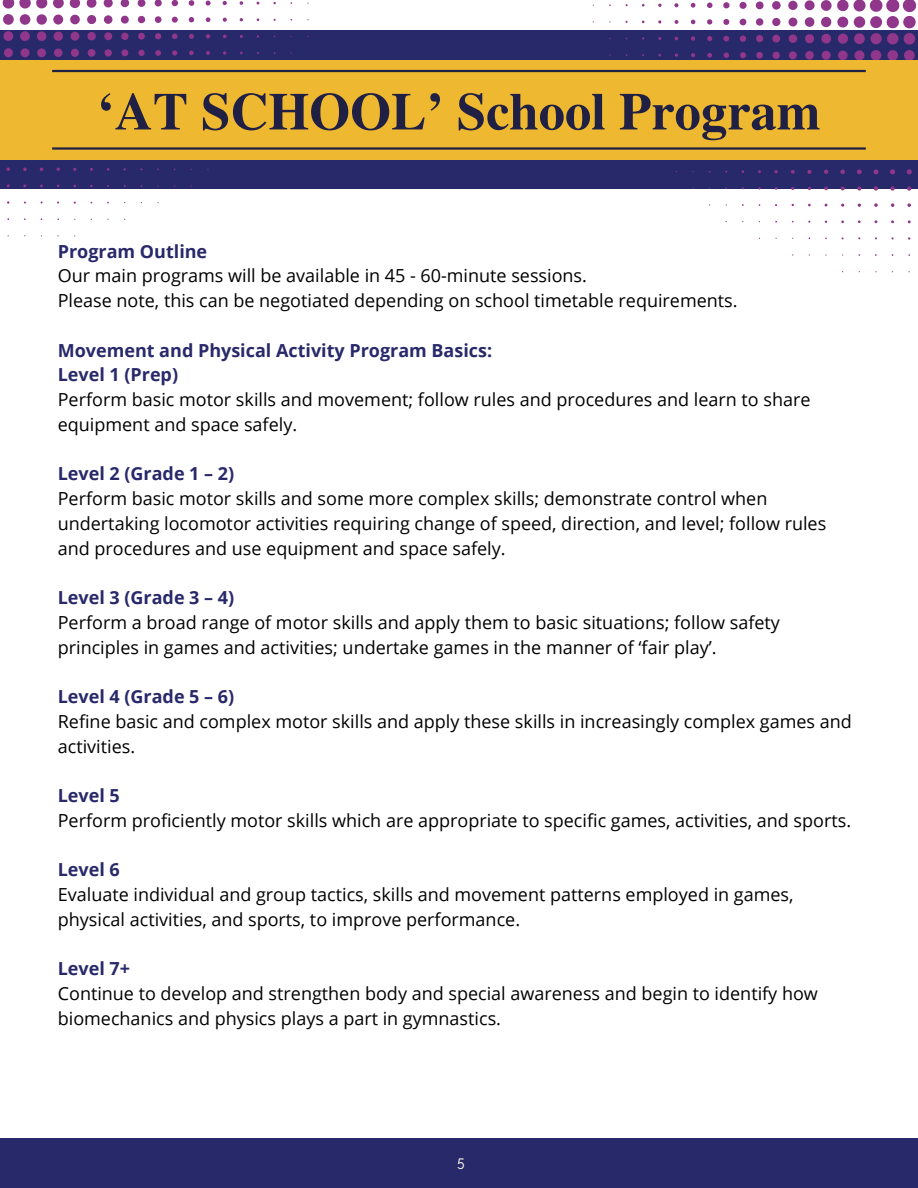
<style>
.page{position:relative;width:918px;height:1188px;background:#fff}
.page>*{position:absolute;margin:0;border:0;box-sizing:border-box;transform-origin:0 0}
.t1{font:700 52.65px "Te X Gyre Termes";color:#202045}
.t2{font:18px/24.8px "Open Sans";color:#000}
.t3{font:700 18px "Open Sans";color:#28296a}
.t4{font:15.15px "MADE Evolve Sans";color:#f4f1e4}
</style>
<div class="page">
<div style="left:0;top:30px;width:918px;height:159px;background:#28296a"></div>
<svg style="left:898px;top:0;width:19px;height:60px"></svg>
<svg style="left:788px;top:1px;width:10px;height:9px"></svg>
<svg style="left:788px;top:18px;width:9px;height:9px"></svg>
<svg style="left:804px;top:0;width:94px;height:60px"></svg>
<svg style="left:772px;top:1px;width:9px;height:9px"></svg>
<svg style="left:788px;top:34px;width:9px;height:9px"></svg>
<svg style="left:772px;top:18px;width:8px;height:8px"></svg>
<svg style="left:789px;top:51px;width:8px;height:8px"></svg>
<svg style="left:772px;top:34px;width:8px;height:9px"></svg>
<svg style="left:756px;top:2px;width:8px;height:7px"></svg>
<svg style="left:756px;top:18px;width:8px;height:8px"></svg>
<svg style="left:773px;top:52px;width:7px;height:7px"></svg>
<svg style="left:756px;top:35px;width:7px;height:7px"></svg>
<svg style="left:740px;top:2px;width:7px;height:7px"></svg>
<svg style="left:740px;top:18px;width:6px;height:7px"></svg>
<svg style="left:756px;top:52px;width:7px;height:7px"></svg>
<svg style="left:740px;top:35px;width:6px;height:7px"></svg>
<svg style="left:723px;top:2px;width:7px;height:6px"></svg>
<svg style="left:723px;top:19px;width:6px;height:6px"></svg>
<svg style="left:740px;top:52px;width:6px;height:7px"></svg>
<svg style="left:723px;top:36px;width:6px;height:5px"></svg>
<svg style="left:707px;top:2px;width:6px;height:6px"></svg>
<svg style="left:724px;top:53px;width:5px;height:5px"></svg>
<svg style="left:707px;top:19px;width:5px;height:6px"></svg>
<svg style="left:907px;top:169px;width:5px;height:5px"></svg>
<svg style="left:707px;top:36px;width:5px;height:5px"></svg>
<svg style="left:890px;top:169px;width:5px;height:5px"></svg>
<svg style="left:874px;top:169px;width:4px;height:5px"></svg>
<svg style="left:691px;top:3px;width:4px;height:5px"></svg>
<svg style="left:857px;top:169px;width:5px;height:5px"></svg>
<svg style="left:707px;top:53px;width:5px;height:5px"></svg>
<svg style="left:691px;top:20px;width:4px;height:4px"></svg>
<svg style="left:840px;top:170px;width:5px;height:4px"></svg>
<svg style="left:824px;top:170px;width:4px;height:4px"></svg>
<svg style="left:874px;top:186px;width:4px;height:5px"></svg>
<svg style="left:890px;top:186px;width:5px;height:5px"></svg>
<svg style="left:691px;top:36px;width:4px;height:5px"></svg>
<svg style="left:907px;top:186px;width:4px;height:5px"></svg>
<svg style="left:691px;top:53px;width:4px;height:4px"></svg>
<svg style="left:807px;top:170px;width:4px;height:4px"></svg>
<svg style="left:674px;top:3px;width:4px;height:4px"></svg>
<svg style="left:857px;top:186px;width:4px;height:5px"></svg>
<svg style="left:674px;top:20px;width:5px;height:4px"></svg>
<svg style="left:841px;top:187px;width:4px;height:3px"></svg>
<svg style="left:791px;top:170px;width:4px;height:4px"></svg>
<svg style="left:874px;top:203px;width:4px;height:4px"></svg>
<svg style="left:824px;top:187px;width:4px;height:3px"></svg>
<svg style="left:907px;top:203px;width:4px;height:4px"></svg>
<svg style="left:891px;top:203px;width:3px;height:4px"></svg>
<svg style="left:675px;top:53px;width:3px;height:4px"></svg>
<svg style="left:658px;top:4px;width:4px;height:3px"></svg>
<svg style="left:658px;top:20px;width:4px;height:4px"></svg>
<svg style="left:3px;top:0;width:44px;height:25px"></svg>
<svg style="left:53px;top:0;width:27px;height:9px"></svg>
<svg style="left:53px;top:15px;width:10px;height:10px"></svg>
<svg style="left:3px;top:31px;width:11px;height:10px"></svg>
<svg style="left:20px;top:31px;width:10px;height:10px"></svg>
<svg style="left:87px;top:0;width:9px;height:8px"></svg>
<svg style="left:70px;top:15px;width:10px;height:10px"></svg>
<svg style="left:37px;top:31px;width:10px;height:10px"></svg>
<svg style="left:54px;top:31px;width:9px;height:10px"></svg>
<svg style="left:103px;top:0;width:10px;height:7px"></svg>
<svg style="left:87px;top:15px;width:10px;height:9px"></svg>
<svg style="left:4px;top:48px;width:9px;height:10px"></svg>
<svg style="left:20px;top:48px;width:10px;height:10px"></svg>
<svg style="left:70px;top:32px;width:9px;height:9px"></svg>
<svg style="left:37px;top:48px;width:9px;height:10px"></svg>
<svg style="left:104px;top:15px;width:9px;height:9px"></svg>
<svg style="left:54px;top:48px;width:9px;height:9px"></svg>
<svg style="left:121px;top:0;width:8px;height:8px"></svg>
<svg style="left:87px;top:32px;width:9px;height:9px"></svg>
<svg style="left:71px;top:49px;width:8px;height:8px"></svg>
<svg style="left:104px;top:32px;width:8px;height:8px"></svg>
<svg style="left:121px;top:16px;width:8px;height:8px"></svg>
<svg style="left:87px;top:49px;width:8px;height:8px"></svg>
<svg style="left:138px;top:0;width:7px;height:7px"></svg>
<svg style="left:121px;top:33px;width:8px;height:7px"></svg>
<svg style="left:138px;top:16px;width:8px;height:7px"></svg>
<svg style="left:105px;top:49px;width:7px;height:8px"></svg>
<svg style="left:155px;top:0;width:7px;height:7px"></svg>
<svg style="left:121px;top:49px;width:8px;height:8px"></svg>
<div style="left:138px;top:33px;width:7px;height:7px;background:#90368b;border-radius:3px"></div>
<svg style="left:155px;top:16px;width:6px;height:7px"></svg>
<svg style="left:172px;top:0;width:6px;height:6px"></svg>
<svg style="left:138px;top:50px;width:7px;height:6px"></svg>
<svg style="left:155px;top:33px;width:6px;height:6px"></svg>
<svg style="left:171px;top:16px;width:7px;height:7px"></svg>
<svg style="left:155px;top:50px;width:6px;height:6px"></svg>
<svg style="left:189px;top:0;width:5px;height:6px"></svg>
<svg style="left:172px;top:34px;width:6px;height:5px"></svg>
<svg style="left:189px;top:17px;width:5px;height:5px"></svg>
<svg style="left:172px;top:50px;width:5px;height:5px"></svg>
<svg style="left:206px;top:1px;width:5px;height:5px"></svg>
<svg style="left:189px;top:34px;width:5px;height:5px"></svg>
<svg style="left:206px;top:17px;width:4px;height:5px"></svg>
<svg style="left:189px;top:51px;width:5px;height:4px"></svg>
<svg style="left:222px;top:1px;width:5px;height:4px"></svg>
<svg style="left:206px;top:34px;width:4px;height:4px"></svg>
<svg style="left:223px;top:18px;width:4px;height:4px"></svg>
<svg style="left:206px;top:51px;width:4px;height:4px"></svg>
<svg style="left:223px;top:34px;width:4px;height:4px"></svg>
<svg style="left:23px;top:167px;width:4px;height:4px"></svg>
<svg style="left:7px;top:167px;width:3px;height:4px"></svg>
<svg style="left:240px;top:1px;width:3px;height:4px"></svg>
<svg style="left:223px;top:51px;width:3px;height:4px"></svg>
<div style="left:0;top:60px;width:918px;height:100px;background:#eeb830"></div>
<hr style="left:52px;top:147px;width:814px;height:3px;background:#202045">
<hr style="left:52px;top:70px;width:814px;height:2px;background:#202045">
<div style="left:0;top:1138px;width:918px;height:50px;background:#28296a"></div>
<p class="t1" style="left:97px;top:71px;width:725px">‘AT SCHOOL’ School Program</p>
<p class="t3" style="left:58px;top:238px;width:151px">Program Outline</p>
<p class="t2" style="left:58px;top:263px;width:531px">Our main programs will be available in 45 - 60-minute sessions.</p>
<h1 class="t2" style="left:58px;top:288px;width:681px">Please note, this can be negotiated depending on school timetable requirements.</h1>
<p class="t3" style="left:58px;top:337px;width:436px">Movement and Physical Activity Program Basics:</p>
<p class="t3" style="left:58px;top:362px;width:122px">Level 1 (Prep)</p>
<p class="t2" style="left:58px;top:387px;width:754px">Perform basic motor skills and movement; follow rules and procedures and learn to share equipment and space safely.</p>
<p class="t3" style="left:58px;top:461px;width:178px">Level 2 (Grade 1 – 2)</p>
<p class="t2" style="left:58px;top:486px;width:770px">Perform basic motor skills and some more complex skills; demonstrate control when undertaking locomotor activities requiring change of speed, direction, and level; follow rules and procedures and use equipment and space safely.</p>
<p class="t3" style="left:58px;top:585px;width:178px">Level 3 (Grade 3 – 4)</p>
<p class="t2" style="left:58px;top:610px;width:724px">Perform a broad range of motor skills and apply them to basic situations; follow safety principles in games and activities; undertake games in the manner of ‘fair play’.</p>
<p class="t3" style="left:58px;top:684px;width:178px">Level 4 (Grade 5 – 6)</p>
<p class="t2" style="left:58px;top:709px;width:796px">Refine basic and complex motor skills and apply these skills in increasingly complex games and activities.</p>
<p class="t3" style="left:58px;top:783px;width:64px">Level 5</p>
<p class="t2" style="left:58px;top:808px;width:795px">Perform proficiently motor skills which are appropriate to specific games, activities, and sports.</p>
<p class="t3" style="left:58px;top:857px;width:64px">Level 6</p>
<p class="t2" style="left:58px;top:882px;width:737px">Evaluate individual and group tactics, skills and movement patterns employed in games, physical activities, and sports, to improve performance.</p>
<p class="t3" style="left:58px;top:956px;width:74px">Level 7+</p>
<p class="t2" style="left:58px;top:981px;width:762px">Continue to develop and strengthen body and special awareness and begin to identify how biomechanics and physics plays a part in gymnastics.</p>
<p class="t4" style="left:457px;top:1155px;width:9px">5</p>
</div>
